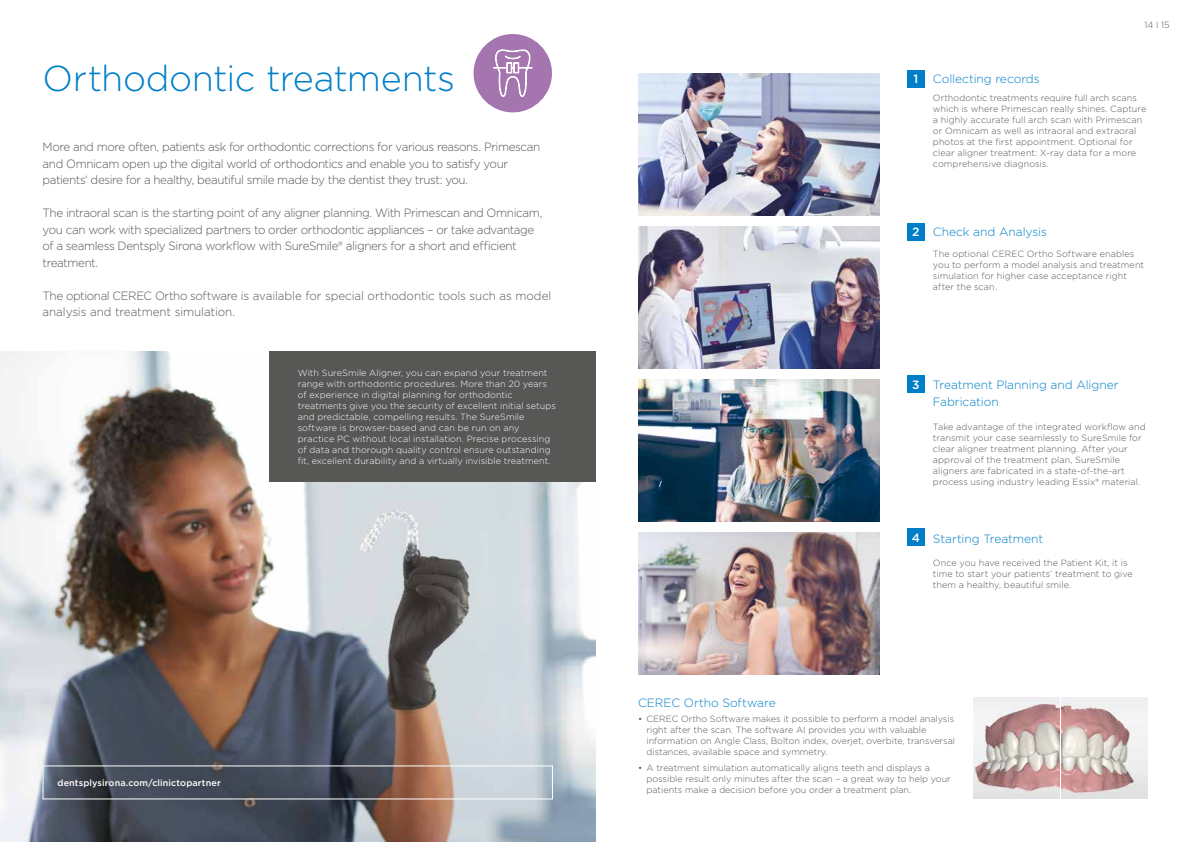
<style>
.page{position:relative;width:1191px;height:842px;background:#fff}
.page>*{position:absolute;margin:0;border:0;box-sizing:border-box;transform-origin:0 0}
.t1{font:300 36px "Gotham";letter-spacing:-.01em;color:#007fc8}
.t2{font:300 12px/16.5px "Gotham";letter-spacing:-.03em;color:#575756}
.t3{font:300 12px/16.5px "Gotham";letter-spacing:-.01em;color:#575756}
.t4{font:300 12px/16.5px "Gotham";letter-spacing:-.005em;color:#007fc8}
.t5{font:500 12px "Gotham";color:#fff}
.t6{font:300 9px/11px "Gotham";color:#575756}
.t7{font:300 9px/11px "Gotham";letter-spacing:.01em;color:#fff}
.t8{font:500 9px "Gotham";letter-spacing:.01em;color:#fff}
</style>
<div class="page">
<img style="left:0;top:351px;width:595px;height:491px">
<img style="left:638px;top:74px;width:241px;height:141px">
<img style="left:638px;top:227px;width:241px;height:142px">
<img style="left:638px;top:380px;width:241px;height:142px">
<img style="left:638px;top:533px;width:241px;height:142px">
<div style="left:269px;top:351px;width:326px;height:131px;background:#575756"></div>
<div style="left:907px;top:70px;width:17px;height:17px;background:#007fc8"></div>
<div style="left:907px;top:223px;width:17px;height:17px;background:#007fc8"></div>
<svg style="left:659px;top:481px;width:3px;height:6px"></svg>
<div style="left:907px;top:375px;width:17px;height:17px;background:#007fc8"></div>
<div style="left:907px;top:528px;width:17px;height:17px;background:#007fc8"></div>
<div style="left:43px;top:765px;width:510px;height:34px;border:1px solid #fff"></div>
<div style="left:473px;top:34px;width:79px;height:78px;background:#a475ae;border-radius:50%"></div>
<img style="left:973px;top:697px;width:86px;height:102px">
<img style="left:1061px;top:697px;width:86px;height:102px">
<svg style="left:493px;top:49px;width:39px;height:48px"></svg>
<h1 class="t1" style="left:43px;top:56px;width:414px">Orthodontic treatments</h1>
<p class="t2" style="left:43px;top:139px;width:499px">More and more often, patients ask for orthodontic corrections for various reasons. Primescan and Omnicam open up the digital world of orthodontics and enable you to satisfy your patients‘ desire for a healthy, beautiful smile made by the dentist they trust: you.</p>
<p class="t2" style="left:43px;top:205px;width:501px">The intraoral scan is the starting point of any aligner planning. With Primescan and Omnicam, you can work with specialized partners to order orthodontic appliances – or take advantage of a seamless Dentsply Sirona workflow with SureSmile® aligners for a short and efficient treatment.</p>
<h2 class="t3" style="left:43px;top:287px;width:510px">The optional CEREC Ortho software is available for special orthodontic tools such as model analysis and treatment simulation.</h2>
<p class="t7" style="left:298px;top:367px;width:259px">With SureSmile Aligner, you can expand your treatment range with orthodontic procedures. More than 20 years of experience in digital planning for orthodontic treatments give you the security of excellent initial setups and predictable, compelling results. The SureSmile software is browser-based and can be run on any practice PC without local installation. Precise processing of data and thorough quality control ensure outstanding fit, excellent durability and a virtually invisible treatment.</p>
<p class="t8" style="left:58px;top:777px;width:165px">dentsplysirona.com/clinictopartner</p>
<p class="t6" style="left:1144px;top:19px;width:27px">14 I 15</p>
<h2 class="t5" style="left:913px;top:71px;width:6px">1</h2>
<h2 class="t4" style="left:933px;top:70px;width:108px">Collecting records</h2>
<p class="t6" style="left:933px;top:92px;width:215px">Orthodontic treatments require full arch scans which is where Primescan really shines. Capture a highly accurate full arch scan with Primescan or Omnicam as well as intraoral and extraoral photos at the first appointment. Optional for clear aligner treatment: X-ray data for a more comprehensive diagnosis.</p>
<h2 class="t5" style="left:912px;top:224px;width:9px">2</h2>
<h2 class="t4" style="left:933px;top:224px;width:116px">Check and Analysis</h2>
<p class="t6" style="left:933px;top:248px;width:213px">The optional CEREC Ortho Software enables you to perform a model analysis and treatment simulation for higher case acceptance right after the scan.</p>
<h2 class="t5" style="left:912px;top:377px;width:9px">3</h2>
<h2 class="t4" style="left:933px;top:377px;width:187px">Treatment Planning and Aligner<br>Fabrication</h2>
<p class="t6" style="left:933px;top:421px;width:214px">Take advantage of the integrated workflow and transmit your case seamlessly to SureSmile for clear aligner treatment planning. After your approval of the treatment plan, SureSmile aligners are fabricated in a state-of-the-art process using industry leading Essix® material.</p>
<h2 class="t5" style="left:911px;top:530px;width:10px">4</h2>
<h2 class="t4" style="left:933px;top:530px;width:112px">Starting Treatment</h2>
<p class="t6" style="left:933px;top:557px;width:201px">Once you have received the Patient Kit, it is time to start your patients’ treatment to give them a healthy, beautiful smile.</p>
<h2 class="t4" style="left:638px;top:694px;width:139px">CEREC Ortho Software</h2>
<p class="t6" style="left:646px;top:713px;width:310px;text-indent:-9px">• CEREC Ortho Software makes it possible to perform a model analysis right after the scan. The software AI provides you with valuable information on Angle Class, Bolton index, overjet, overbite, transversal distances, available space and symmetry.</p>
<p class="t6" style="left:646px;top:761px;width:306px;text-indent:-9px">• A treatment simulation automatically aligns teeth and displays a possible result only minutes after the scan – a great way to help your patients make a decision before you order a treatment plan.</p>
</div>
